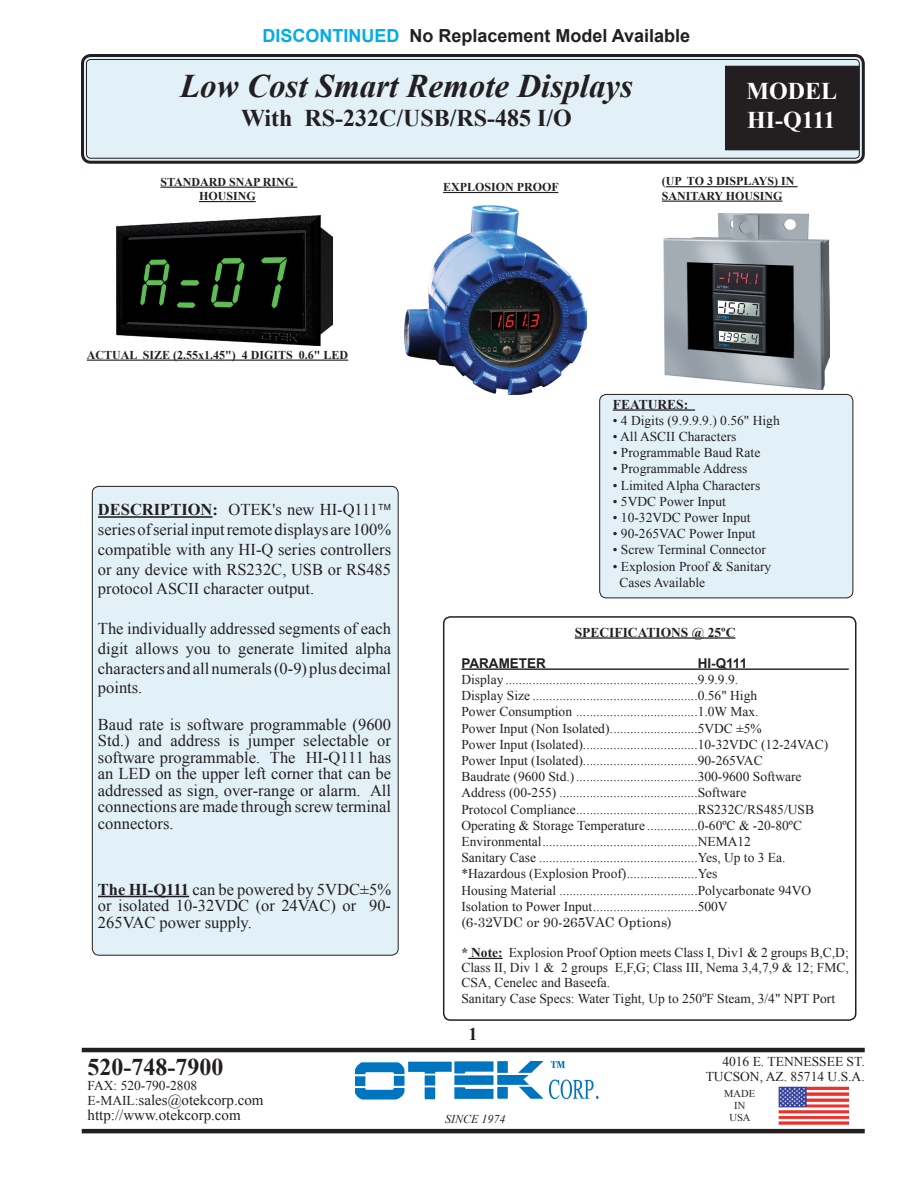
<style>
.page{position:relative;width:918px;height:1188px;background:#fff}
.page>*{position:absolute;margin:0;border:0;box-sizing:border-box;transform-origin:0 0}
.t1{font:italic 700 33px "Times New Roman";color:#231f20}
.t2{font:700 24px "Times New Roman";color:#231f20}
.t3{font:700 24px/28.8px "Times New Roman";color:#fff}
.t4{font:700 18px "Arial";color:#231f20}
.t5{font:700 18px "Times New Roman";color:#231f20}
.t6{font:16.5px/19.8px "Times New Roman";color:#231f20;text-align:justify}
.t7{font:15px/15px "Times New Roman";color:#231f20}
.t8{font:13.5px/16.2px "Times New Roman";color:#231f20}
.t9{font:700 13.5px "Times New Roman";color:#231f20}
.t10{font:13.5px "Century Schoolbook";color:#231f20}
.t11{font:700 13.5px "Arial";color:#231f20}
.t12{font:700 12px/14.4px "Times New Roman";color:#231f20}
.t13{font:italic 12px "Times New Roman";color:#231f20}
.t14{font:10.5px/12px "Times New Roman";color:#231f20;text-align:center}
.s1{color:#03ace4}
.s2{font-weight:700}
.s3{font-size:13.5px}
.s4{font-family:"Century Schoolbook"}
</style>
<div class="page">
<div style="left:600px;top:394px;width:253px;height:204px;background:#e2f1f8;border-radius:7px"></div>
<div style="left:599px;top:394px;width:254px;height:204px;border:1px solid #231f20;border-radius:7px"></div>
<div style="left:443px;top:616px;width:413px;height:405px;border:2px solid #231f20;border-radius:7px"></div>
<div style="left:92px;top:486px;width:306px;height:469px;background:#e2f1f8;border-radius:7px"></div>
<div style="left:92px;top:486px;width:307px;height:470px;border:1px solid #231f20;border-radius:7px"></div>
<hr style="left:98px;top:516px;width:115px;height:2px;background:#231f20">
<hr style="left:98px;top:896px;width:91px;height:1px;background:#231f20">
<div style="left:84px;top:57px;width:778px;height:104px;background:#e2f1f8;border-radius:7px"></div>
<div style="left:81px;top:54px;width:784px;height:110px;border:3px solid #231f20;border-radius:8px"></div>
<div style="left:86px;top:59px;width:774px;height:100px;border:1px solid #231f20;border-radius:4px"></div>
<div style="left:725px;top:66px;width:134px;height:84px;background:#231f20"></div>
<hr style="left:87px;top:360px;width:261px;height:1px;background:#231f20">
<hr style="left:575px;top:637px;width:161px;height:2px;background:#231f20">
<hr style="left:461px;top:668px;width:388px;height:2px;background:#231f20">
<hr style="left:468px;top:958px;width:35px;height:1px;background:#231f20">
<hr style="left:613px;top:409px;width:82px;height:2px;background:#231f20">
<hr style="left:666px;top:186px;width:132px;height:1px;background:#231f20">
<hr style="left:662px;top:201px;width:121px;height:1px;background:#231f20">
<hr style="left:443px;top:192px;width:115px;height:1px;background:#231f20">
<hr style="left:160px;top:187px;width:137px;height:1px;background:#231f20">
<hr style="left:199px;top:201px;width:57px;height:1px;background:#231f20">
<hr style="left:82px;top:1129px;width:783px;height:4px;background:#231f20">
<img style="left:355px;top:1061px;width:244px;height:38px">
<hr style="left:82px;top:1048px;width:783px;height:4px;background:#231f20">
<img style="left:778px;top:1086px;width:71px;height:39px">
<img style="left:663px;top:214px;width:166px;height:176px">
<img style="left:116px;top:215px;width:217px;height:130px">
<img style="left:404px;top:205px;width:182px;height:189px">
<h3 class="t4" style="left:263px;top:23px;width:429px"><span class="s1">DISCONTINUED</span> No Replacement Model Available</h3>
<h1 class="t1" style="left:180px;top:63px;width:454px">Low Cost Smart Remote Displays</h1>
<h2 class="t2" style="left:241px;top:102px;width:332px">With RS-232C/USB/RS-485 I/O</h2>
<h2 class="t3" style="left:747px;top:76px;width:92px">MODEL<br>HI-Q111</h2>
<p class="t12" style="left:160px;top:174px;width:135px;text-align:center">STANDARD SNAP RING<br>HOUSING</p>
<p class="t12" style="left:443px;top:180px;width:117px">EXPLOSION PROOF</p>
<p class="t12" style="left:662px;top:174px;width:134px">(UP TO 3 DISPLAYS) IN<br>SANITARY HOUSING</p>
<p class="t12" style="left:87px;top:347px;width:263px">ACTUAL SIZE (2.55x1.45") 4 DIGITS 0.6" LED</p>
<p class="t6" style="left:98px;top:500px;width:295px;text-align:left"><span class="s2">DESCRIPTION:</span> OTEK's new HI-Q111 series of serial input remote displays are 100% compatible with any HI-Q series controllers or any device with RS232C, USB or RS485 protocol ASCII character output.</p>
<p class="t6" style="left:98px;top:618px;width:295px">The individually addressed segments of each digit allows you to generate limited alpha characters and all numerals (0-9) plus decimal points.</p>
<p class="t6" style="left:98px;top:716px;width:295px;line-height:16.5px">Baud rate is software programmable (9600<br>Std.) and address is jumper selectable or software programmable. The HI-Q111 has an LED on the upper left corner that can be addressed as sign, over-range or alarm. All connections are made through screw terminal connectors.</p>
<p class="t6" style="left:98px;top:881px;width:295px;line-height:16.8px"><span class="s2">The HI-Q111</span> can be powered by 5VDC±5% or isolated 10-32VDC (or 24VAC) or 90- 265VAC power supply.</p>
<h2 class="t2" style="left:88px;top:1051px;width:137px">520-748-7900</h2>
<p class="t8" style="left:88px;top:1077px;width:111px">FAX: 520-790-2808</p>
<p class="t7" style="left:88px;top:1092px;width:178px"><span class="s3">E-MAIL:</span>sales@otekcorp.com http://www.otekcorp.com</p>
<p class="t9" style="left:613px;top:395px;width:77px">FEATURES:</p>
<p class="t8" style="left:613px;top:412px;width:168px">• 4 Digits (9.9.9.9.) 0.56" High</p>
<p class="t8" style="left:613px;top:428px;width:125px">• All ASCII Characters</p>
<p class="t8" style="left:613px;top:444px;width:149px">• Programmable Baud Rate</p>
<p class="t8" style="left:613px;top:461px;width:136px">• Programmable Address</p>
<p class="t8" style="left:613px;top:477px;width:149px">• Limited Alpha Characters</p>
<p class="t8" style="left:613px;top:493px;width:115px">• 5VDC Power Input</p>
<p class="t8" style="left:613px;top:509px;width:139px">• 10-32VDC Power Input</p>
<p class="t8" style="left:613px;top:525px;width:144px">• 90-265VAC Power Input</p>
<p class="t8" style="left:613px;top:542px;width:155px">• Screw Terminal Connector</p>
<p class="t8" style="left:620px;top:558px;width:153px;text-indent:-7px">• Explosion Proof &amp; Sanitary<br>Cases Available</p>
<p class="t9" style="left:575px;top:623px;width:162px">SPECIFICATIONS @ 25ºC</p>
<p class="t11" style="left:461px;top:654px;width:86px">PARAMETER</p>
<p class="t11" style="left:698px;top:654px;width:51px">HI-Q111</p>
<p class="t8" style="left:461px;top:671px;width:368px">Display .........................................................9.9.9.9.<br>Display Size .................................................0.56" High<br>Power Consumption ....................................1.0W Max.<br>Power Input (Non Isolated)..........................5VDC ±5%<br>Power Input (Isolated)..................................10-32VDC (12-24VAC)<br>Power Input (Isolated)..................................90-265VAC<br>Baudrate (9600 Std.)....................................300-9600 Software Address (00-255) .........................................Software<br>Protocol Compliance....................................RS232C/RS485/USB Operating &amp; Storage Temperature ...............0-60ºC &amp; -20-80ºC Environmental..............................................NEMA12<br>Sanitary Case ...............................................Yes, Up to 3 Ea. *Hazardous (Explosion Proof).....................Yes<br>Housing Material .........................................Polycarbonate 94VO Isolation to Power Input...............................500V</p>
<p class="t10" style="left:461px;top:911px;width:212px">(6-32VDC or 90-265VAC Options)</p>
<p class="t8" style="left:461px;top:944px;width:389px;line-height:15.5px"><span class="s2">* Note:</span> Explosion Proof Option meets Class I, Div1 &amp; 2 groups B,C,D; Class II, Div 1 &amp; 2 groups E,F,G; Class III, Nema 3,4,7,9 &amp; 12; FMC, CSA, Cenelec and Baseefa.<br>Sanitary Case Specs: Water Tight, Up to 250<span class="s4">º</span>F Steam, 3/4" NPT Port</p>
<h3 class="t5" style="left:468px;top:1021px;width:10px">1</h3>
<p class="t13" style="left:445px;top:1110px;width:62px">SINCE 1974</p>
<p class="t8" style="left:706px;top:1054px;width:161px;line-height:15px;text-align:right">4016 E. TENNESSEE ST.<br>TUCSON, AZ. 85714 U.S.A.</p>
<p class="t14" style="left:724px;top:1087px;width:32px">MADE<br>IN<br>USA</p>
</div>
